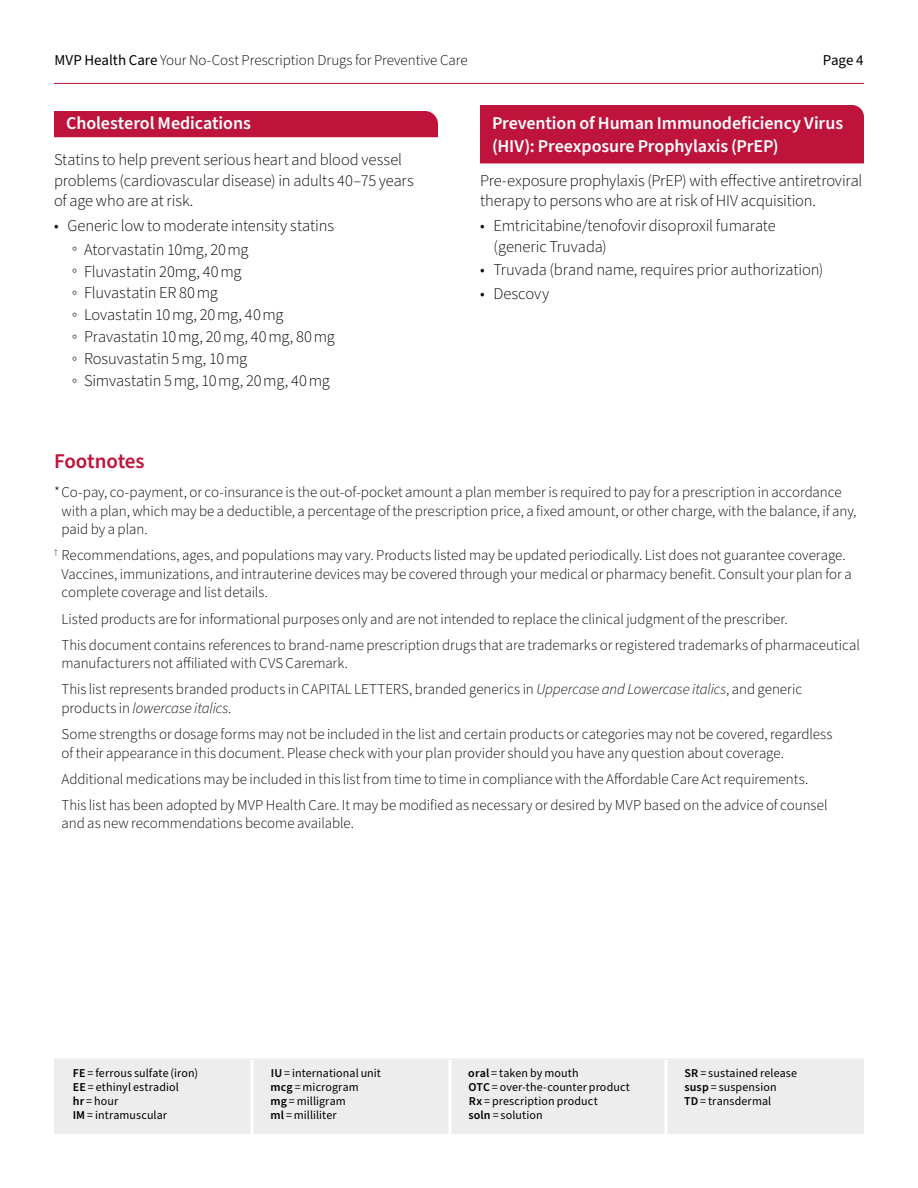
<style>
.page{position:relative;width:918px;height:1188px;background:#fff}
.page>*{position:absolute;margin:0;border:0;box-sizing:border-box;transform-origin:0 0}
.t1{font:600 21px "Source Sans Pro";letter-spacing:-.01em;color:#be143c}
.Header_Text{font:600 18px/22.4px "Source Sans Pro";letter-spacing:-.005em;color:#fff}
.Paragraph_Style_1{font:300 16.5px/20.4px "Source Sans Pro";letter-spacing:-.01em;color:#000}
.Subbullet_Copy{font:300 16.5px "Source Sans Pro";letter-spacing:-.01em;color:#000}
.Paragraph_Style_2{font:300 16.5px/20.4px "Source Sans Pro";letter-spacing:-.005em;color:#000}
.t2{font:300 15px/18.6px "Source Sans Pro";letter-spacing:-.005em;color:#000}
.t3{font:15px "Source Sans Pro";color:#000}
.t4{font:12px/14.1px "Source Sans Pro";letter-spacing:.01em;color:#000}
.s1{font-weight:400}
.s2{font-style:italic}
.s3{font-weight:600}
</style>
<div class="page">
<hr style="left:54px;top:83px;width:810px;height:1px;background:#be143c">
<div style="left:54px;top:111px;width:384px;height:26px;background:#be143c"></div>
<div style="left:480px;top:105px;width:384px;height:58px;background:#be143c"></div>
<div style="left:54px;top:1060px;width:810px;height:74px;background:#ededee"></div>
<hr style="left:250px;top:1059px;width:4px;height:75px;background:#fff">
<hr style="left:448px;top:1059px;width:4px;height:75px;background:#fff">
<hr style="left:664px;top:1059px;width:4px;height:75px;background:#fff">
<hr style="left:54px;top:1059px;width:198px;height:1px;background:#ededee">
<hr style="left:252px;top:1059px;width:198px;height:1px;background:#ededee">
<hr style="left:450px;top:1059px;width:216px;height:1px;background:#ededee">
<hr style="left:666px;top:1059px;width:198px;height:1px;background:#ededee">
<p class="t2" style="left:54px;top:51px;width:415px"><span class="s1">MVP Health Care</span> Your No-Cost Prescription Drugs for Preventive Care</p>
<p class="t3" style="left:823px;top:50px;width:42px">Page 4</p>
<p class="Header_Text" style="left:66px;top:112px;width:186px">Cholesterol Medications</p>
<p class="Paragraph_Style_1" style="left:54px;top:150px;width:361px">Statins to help prevent serious heart and blood vessel problems (cardiovascular disease) in adults 40–75 years of age who are at risk.</p>
<p class="Paragraph_Style_2" style="left:54px;top:216px;width:282px">• Generic low to moderate intensity statins</p>
<p class="Subbullet_Copy" style="left:72px;top:238px;width:178px">° Atorvastatin 10mg, 20 mg</p>
<p class="Subbullet_Copy" style="left:72px;top:260px;width:171px">° Fluvastatin 20mg, 40 mg</p>
<p class="Subbullet_Copy" style="left:72px;top:282px;width:147px">° Fluvastatin ER 80 mg</p>
<p class="Subbullet_Copy" style="left:72px;top:304px;width:213px">° Lovastatin 10 mg, 20 mg, 40 mg</p>
<p class="Subbullet_Copy" style="left:72px;top:326px;width:264px">° Pravastatin 10 mg, 20 mg, 40 mg, 80 mg</p>
<p class="Subbullet_Copy" style="left:72px;top:348px;width:177px">° Rosuvastatin 5 mg, 10 mg</p>
<p class="Subbullet_Copy" style="left:72px;top:370px;width:259px">° Simvastatin 5 mg, 10 mg, 20 mg, 40 mg</p>
<h2 class="Header_Text" style="left:492px;top:113px;width:353px">Prevention of Human Immunodeficiency Virus (HIV): Preexposure Prophylaxis (PrEP)</h2>
<p class="Paragraph_Style_1" style="left:480px;top:171px;width:384px">Pre-exposure prophylaxis (PrEP) with effective antiretroviral therapy to persons who are at risk of HIV acquisition.</p>
<p class="Paragraph_Style_2" style="left:494px;top:216px;width:284px;text-indent:-14px">• Emtricitabine/tenofovir disoproxil fumarate (generic Truvada)</p>
<p class="Paragraph_Style_2" style="left:480px;top:260px;width:345px">• Truvada (brand name, requires prior authorization)</p>
<p class="Paragraph_Style_2" style="left:480px;top:283px;width:71px">• Descovy</p>
<h1 class="t1" style="left:54px;top:447px;width:92px">Footnotes</h1>
<p class="t2" style="left:62px;top:483px;width:797px;text-indent:-8px">* Co-pay, co-payment, or co-insurance is the out-of-pocket amount a plan member is required to pay for a prescription in accordance with a plan, which may be a deductible, a percentage of the prescription price, a fixed amount, or other charge, with the balance, if any, paid by a plan.</p>
<p class="t2" style="left:62px;top:546px;width:792px;text-indent:-8px"><sup>†</sup> Recommendations, ages, and populations may vary. Products listed may be updated periodically. List does not guarantee coverage.<br>Vaccines, immunizations, and intrauterine devices may be covered through your medical or pharmacy benefit. Consult your plan for a complete coverage and list details.</p>
<p class="t2" style="left:62px;top:610px;width:728px">Listed products are for informational purposes only and are not intended to replace the clinical judgment of the prescriber.</p>
<p class="t2" style="left:62px;top:636px;width:800px">This document contains references to brand-name prescription drugs that are trademarks or registered trademarks of pharmaceutical manufacturers not affiliated with CVS Caremark.</p>
<p class="t2" style="left:62px;top:681px;width:742px">This list represents branded products in CAPITAL LETTERS, branded generics in <span class="s2">Uppercase and Lowercase italics</span>, and generic products in <span class="s2">lowercase italics</span>.</p>
<p class="t2" style="left:62px;top:725px;width:773px">Some strengths or dosage forms may not be included in the list and certain products or categories may not be covered, regardless of their appearance in this document. Please check with your plan provider should you have any question about coverage.</p>
<p class="t2" style="left:62px;top:770px;width:748px">Additional medications may be included in this list from time to time in compliance with the Affordable Care Act requirements.</p>
<p class="t2" style="left:62px;top:796px;width:768px">This list has been adopted by MVP Health Care. It may be modified as necessary or desired by MVP based on the advice of counsel and as new recommendations become available.</p>
<p class="t4" style="left:73px;top:1066px;width:127px"><span class="s3">FE</span> = ferrous sulfate (iron)<br><span class="s3">EE</span> = ethinyl estradiol<br><span class="s3">hr</span> = hour<br><span class="s3">IM</span> = intramuscular</p>
<p class="t4" style="left:271px;top:1066px;width:112px"><span class="s3">IU</span> = international unit <span class="s3">mcg</span> = microgram<br><span class="s3">mg</span> = milligram<br><span class="s3">ml</span> = milliliter</p>
<p class="t4" style="left:468px;top:1066px;width:163px"><span class="s3">oral</span> = taken by mouth<br><span class="s3">OTC</span> = over-the-counter product<br><span class="s3">Rx</span> = prescription product<br><span class="s3">soln</span> = solution</p>
<p class="t4" style="left:684px;top:1066px;width:115px"><span class="s3">SR</span> = sustained release <span class="s3">susp</span> = suspension<br><span class="s3">TD</span> = transdermal</p>
</div>
